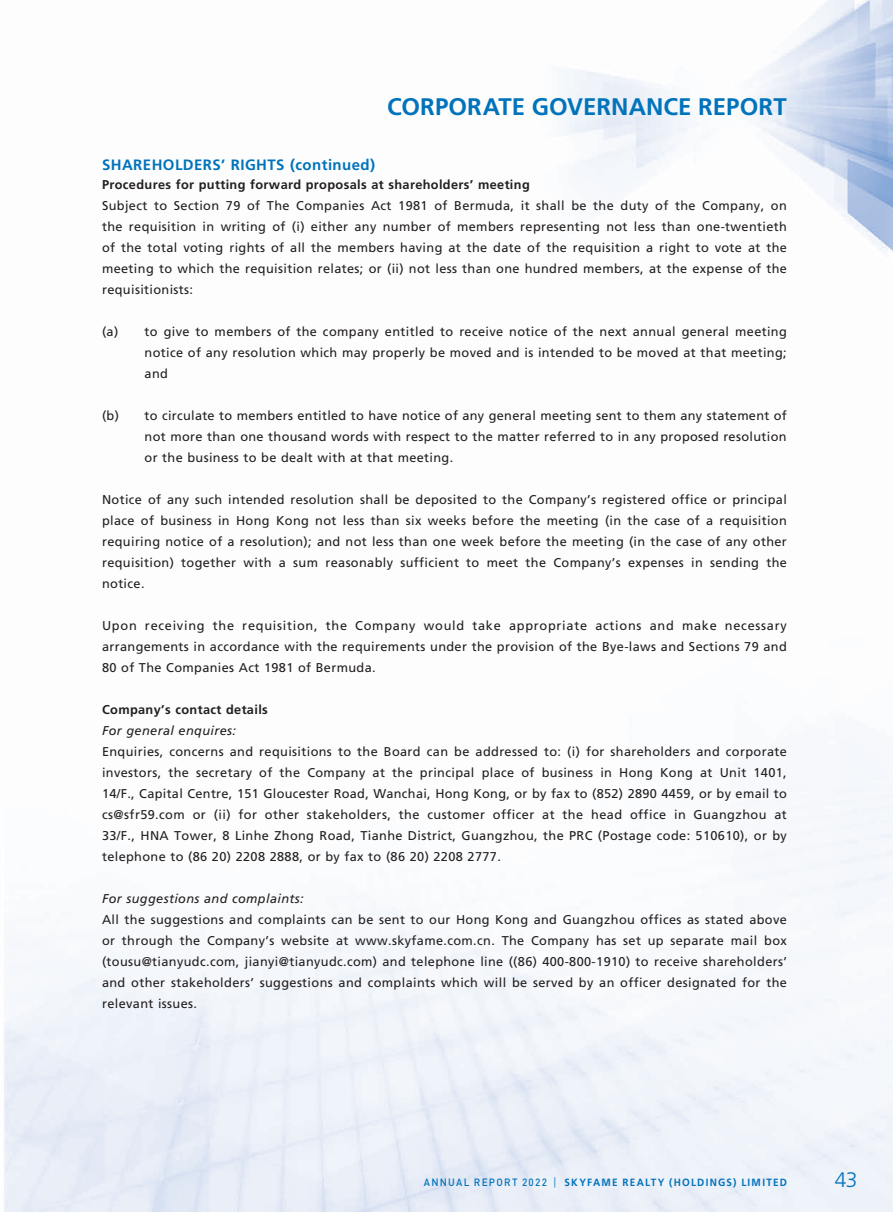
<style>
.page{position:relative;width:893px;height:1212px;background:#fff}
.page>*{position:absolute;margin:0;border:0;box-sizing:border-box;transform-origin:0 0}
.t1{font:700 24px "Frutiger LT Std";color:#0173bb}
.t2{font:300 21px "Frutiger LT Std";color:#0173bb}
.t3{font:700 15px "Frutiger LT Std";letter-spacing:.03em;color:#0173bb}
.t4{font:12.75px/21px "Frutiger LT Std";letter-spacing:.03em;color:#231f20;text-align:justify}
.t5{font:700 12.75px "Frutiger LT Std";letter-spacing:.03em;color:#231f20}
.t6{font:italic 12.75px "Frutiger LT Std";letter-spacing:.03em;color:#231f20}
.t7{font:700 10.5px "Frutiger LT Std";letter-spacing:.125em;color:#0173bb;scale:.95 1}
.s1{font-family:"DIN Pro";font-weight:500}
.s2{font-weight:300}
</style>
<div class="page">
<h1 class="t1" style="left:387px;top:92px;width:401px">CORPORATE GOVERNANCE REPORT</h1>
<p class="t3" style="left:102px;top:156px;width:275px">SHAREHOLDERS’ RIGHTS (continued)</p>
<p class="t5" style="left:102px;top:177px;width:429px">Procedures for putting forward proposals at shareholders’ meeting</p>
<p class="t4" style="left:102px;top:195px;width:686px">Subject to Section 79 of The Companies Act 1981 of Bermuda, it shall be the duty of the Company, on the requisition in writing of (i) either any number of members representing not less than one-twentieth of the total voting rights of all the members having at the date of the requisition a right to vote at the meeting to which the requisition relates; or (ii) not less than one hundred members, at the expense of the requisitionists:</p>
<p class="t4" style="left:145px;top:321px;width:644px;text-indent:-43px">(a) to give to members of the company entitled to receive notice of the next annual general meeting notice of any resolution which may properly be moved and is intended to be moved at that meeting; and</p>
<p class="t4" style="left:145px;top:405px;width:644px;text-indent:-43px">(b) to circulate to members entitled to have notice of any general meeting sent to them any statement of not more than one thousand words with respect to the matter referred to in any proposed resolution or the business to be dealt with at that meeting.</p>
<p class="t4" style="left:102px;top:489px;width:686px">Notice of any such intended resolution shall be deposited to the Company’s registered office or principal place of business in Hong Kong not less than six weeks before the meeting (in the case of a requisition requiring notice of a resolution); and not less than one week before the meeting (in the case of any other requisition) together with a sum reasonably sufficient to meet the Company’s expenses in sending the notice.</p>
<p class="t4" style="left:102px;top:615px;width:686px">Upon receiving the requisition, the Company would take appropriate actions and make necessary arrangements in accordance with the requirements under the provision of the Bye-laws and Sections 79 and 80 of The Companies Act 1981 of Bermuda.</p>
<p class="t5" style="left:102px;top:702px;width:167px">Company’s contact details</p>
<p class="t6" style="left:102px;top:723px;width:135px">For general enquires:</p>
<p class="t4" style="left:102px;top:741px;width:686px">Enquiries, concerns and requisitions to the Board can be addressed to: (i) for shareholders and corporate investors, the secretary of the Company at the principal place of business in Hong Kong at Unit 1401, 14/F., Capital Centre, 151 Gloucester Road, Wanchai, Hong Kong, or by fax to (852) 2890 4459, or by email to cs@sfr59.com or (ii) for other stakeholders, the customer officer at the head office in Guangzhou at 33/F., HNA Tower, 8 Linhe Zhong Road, Tianhe District, Guangzhou, the PRC (Postage code: 510610), or by telephone to (86 20) 2208 2888, or by fax to (86 20) 2208 2777.</p>
<p class="t6" style="left:102px;top:891px;width:203px">For suggestions and complaints:</p>
<p class="t4" style="left:102px;top:909px;width:686px">All the suggestions and complaints can be sent to our Hong Kong and Guangzhou offices as stated above or through the Company’s website at www.skyfame.com.cn. The Company has set up separate mail box (tousu@tianyudc.com, jianyi@tianyudc.com) and telephone line ((86) 400-800-1910) to receive shareholders’ and other stakeholders’ suggestions and complaints which will be served by an officer designated for the relevant issues.</p>
<p class="t7" style="left:424px;top:1176px;width:384px"><span class="s1">ANNUAL REPORT 2022</span> <span class="s2">|</span> SKYFAME REALTY (HOLDINGS) LIMITED</p>
<h2 class="t2" style="left:835px;top:1168px;width:24px">43</h2>
</div>
